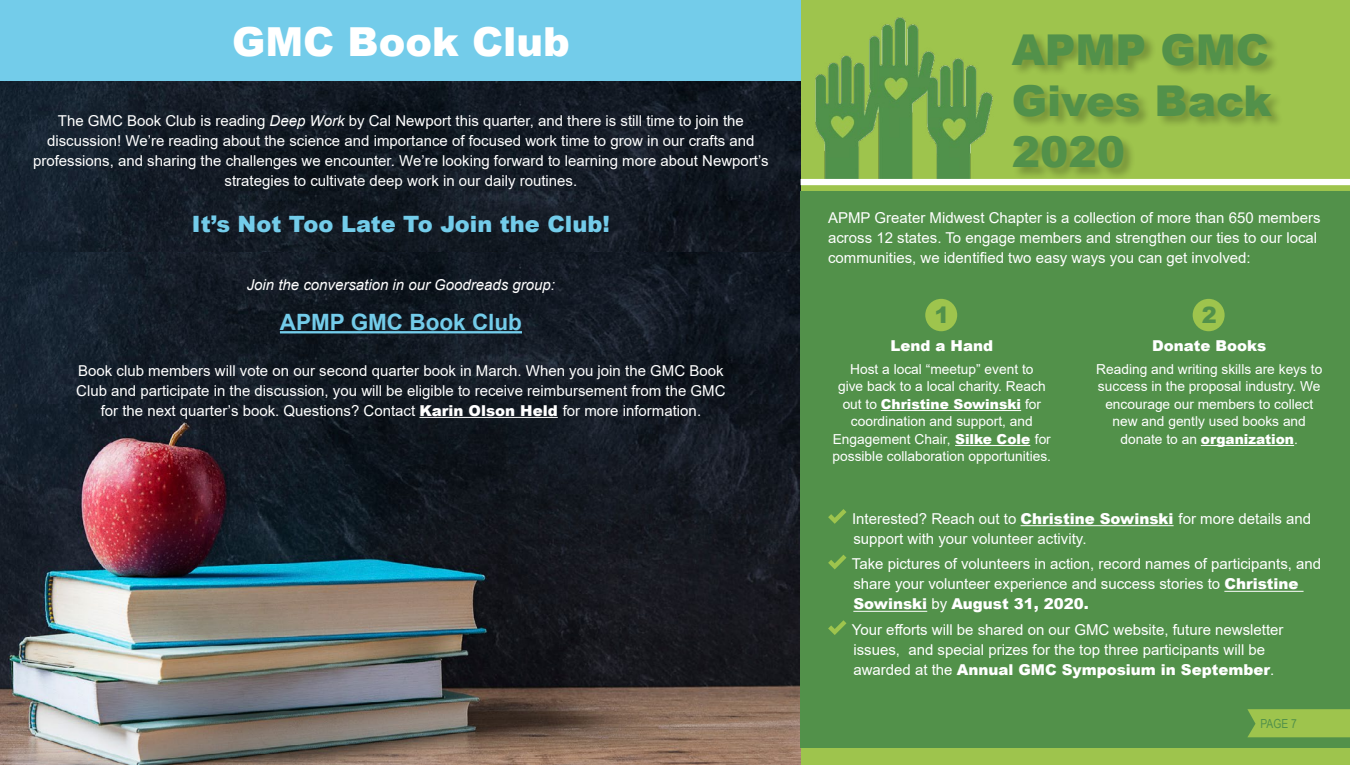
<style>
.page{position:relative;width:1350px;height:765px;background:#fff}
.page>*{position:absolute;margin:0;border:0;box-sizing:border-box;transform-origin:0 0}
.t1{font:900 42.5px/51px "Arial";color:#52914a;text-align:justify}
.t2{font:900 40px "Arial";color:#fff}
.t3{font:900 22.5px "Arial";color:#73ccea}
.t4{font:700 22.5px "Arial";color:#73ccea}
.t5{font:900 22.5px "Arial";color:#52914a}
.t6{font:15px/20px "Arial";color:#fff}
.t7{font:italic 15px "Arial";color:#fff}
.t8{font:900 15px "Arial";color:#fff}
.t9{font:13.75px/17.5px "Arial";color:#fff;text-align:center}
.t10{font:12.5px "Arial Narrow";color:#52914a}
.s1{font-style:italic}
.s2{font-weight:900}
</style>
<div class="page">
<div style="left:795px;top:1px;width:555px;height:764px;background:#9ec44d"></div>
<div style="left:0;top:1px;width:801px;height:81px;background:#73ccea"></div>
<img style="left:0;top:251px;width:801px;height:514px">
<img style="left:0;top:82px;width:801px;height:169px">
<hr style="left:280px;top:331px;width:242px;height:2px;background:#73ccea">
<hr style="left:419px;top:417px;width:139px;height:1px;background:#fff">
<div style="left:1011px;top:32px;width:273px;height:148px;background:#000;opacity:.25"></div>
<img style="left:815px;top:18px;width:178px;height:160px">
<div style="left:801px;top:179px;width:549px;height:6px;background:#fff"></div>
<div style="left:801px;top:191px;width:549px;height:557px;background:#52914a"></div>
<hr style="left:881px;top:410px;width:140px;height:1px;background:#fff">
<hr style="left:955px;top:445px;width:75px;height:1px;background:#fff">
<hr style="left:1201px;top:445px;width:93px;height:1px;background:#fff">
<hr style="left:1021px;top:525px;width:153px;height:1px;background:#fff">
<hr style="left:1224px;top:591px;width:80px;height:1px;background:#fff">
<hr style="left:853px;top:611px;width:74px;height:1px;background:#fff">
<svg style="left:828px;top:509px;width:19px;height:15px"></svg>
<svg style="left:828px;top:555px;width:19px;height:14px"></svg>
<svg style="left:828px;top:620px;width:19px;height:15px"></svg>
<div style="left:925px;top:299px;width:32px;height:32px;background:#9ec44d;border-radius:50%"></div>
<div style="left:1193px;top:299px;width:32px;height:32px;background:#9ec44d;border-radius:50%"></div>
<svg style="left:1247px;top:709px;width:103px;height:28px;background:#9ac14c"></svg>
<h2 class="t2" style="left:232px;top:12px;width:339px">GMC Book Club</h2>
<p class="t6" style="left:33px;top:111px;width:737px;text-align:center">The GMC Book Club is reading <span class="s1">Deep Work</span> by Cal Newport this quarter, and there is still time to join the discussion! We’re reading about the science and importance of focused work time to grow in our crafts and professions, and sharing the challenges we encounter. We’re looking forward to learning more about Newport’s strategies to cultivate deep work in our daily routines.</p>
<h3 class="t3" style="left:192px;top:207px;width:419px">It’s Not Too Late To Join the Club!</h3>
<p class="t7" style="left:247px;top:275px;width:310px">Join the conversation in our Goodreads group:</p>
<h3 class="t4" style="left:280px;top:306px;width:244px">APMP GMC Book Club</h3>
<p class="t6" style="left:76px;top:360px;width:651px;text-align:center">Book club members will vote on our second quarter book in March. When you join the GMC Book<br>Club and participate in the discussion, you will be eligible to receive reimbursement from the GMC for the next quarter’s book. Questions? Contact <span class="s2">Karin Olson Held</span> for more information.</p>
<h1 class="t1" style="left:1012px;top:23px;width:262px">APMP GMC Gives Back 2020</h1>
<p class="t6" style="left:828px;top:208px;width:494px">APMP Greater Midwest Chapter is a collection of more than 650 members across 12 states. To engage members and strengthen our ties to our local communities, we identified two easy ways you can get involved:</p>
<h3 class="t5" style="left:934px;top:299px;width:17px">1</h3>
<h3 class="t5" style="left:1202px;top:299px;width:17px">2</h3>
<p class="t8" style="left:891px;top:334px;width:104px">Lend a Hand</p>
<p class="t9" style="left:833px;top:360px;width:220px">Host a local “meetup” event to<br>give back to a local charity. Reach out to <span class="s2">Christine Sowinski</span> for coordination and support, and Engagement Chair, <span class="s2">Silke Cole</span> for possible collaboration opportunities.</p>
<p class="t8" style="left:1152px;top:334px;width:115px">Donate Books</p>
<p class="t9" style="left:1096px;top:360px;width:228px">Reading and writing skills are keys to success in the proposal industry. We encourage our members to collect new and gently used books and donate to an <span class="s2">organization</span>.</p>
<p class="t6" style="left:852px;top:508px;width:461px">Interested? Reach out to <span class="s2">Christine Sowinski</span> for more details and support with your volunteer activity.</p>
<p class="t6" style="left:852px;top:554px;width:471px">Take pictures of volunteers in action, record names of participants, and share your volunteer experience and success stories to <span class="s2">Christine<br>Sowinski</span> by <span class="s2">August 31, 2020.</span></p>
<p class="t6" style="left:852px;top:620px;width:433px">Your efforts will be shared on our GMC website, future newsletter issues, and special prizes for the top three participants will be awarded at the <span class="s2">Annual GMC Symposium in September</span>.</p>
<p class="t10" style="left:1261px;top:714px;width:38px">PAGE 7</p>
</div>
